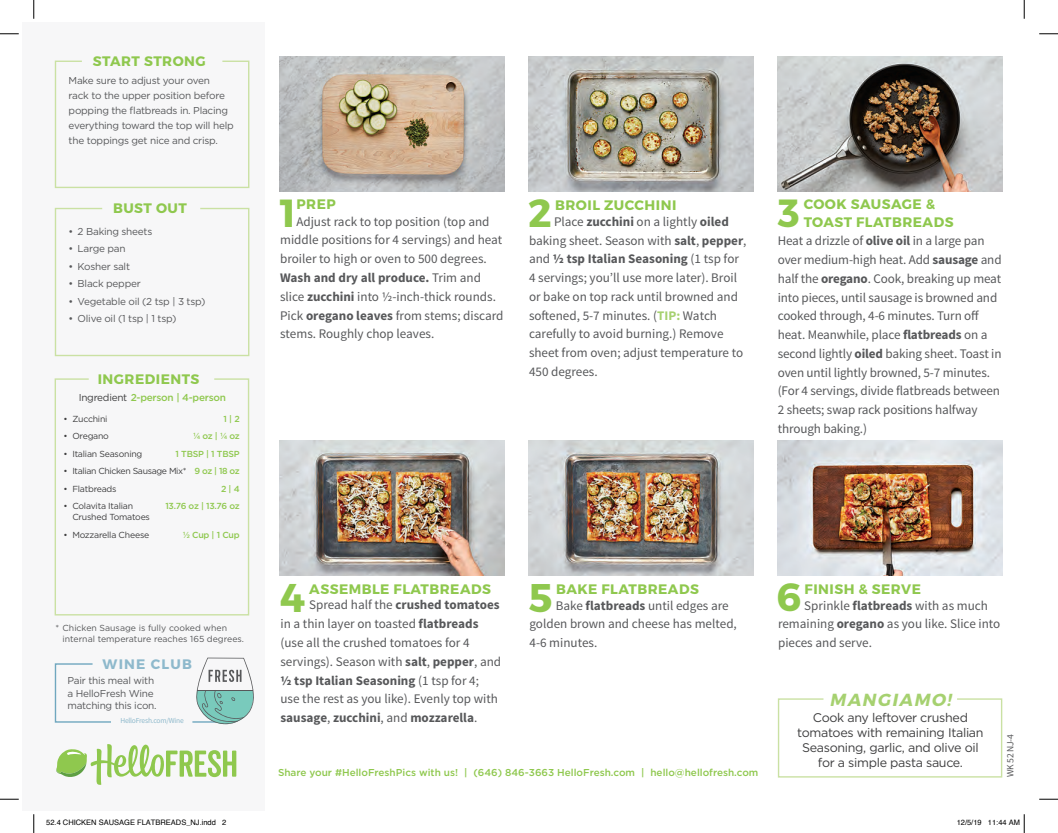
<style>
.page{position:relative;width:1058px;height:833px;background:#fff}
.page>*{position:absolute;margin:0;border:0;box-sizing:border-box;transform-origin:0 0}
.t1{font:700 40px "Montserrat";color:#8fc84e}
.t2{font:700 39.88px "Montserrat";color:#8fc84e}
.t3{font:700 39.25px "Montserrat";color:#8fc84e}
.t4{font:700 39.12px "Montserrat";color:#8fc84e}
.t5{font:italic 700 17.5px "Montserrat";color:#a6d170}
.t6{font:700 13.75px/17.5px "Montserrat";letter-spacing:.035em;color:#8fc84e}
.t7{font:700 13.75px "Montserrat";letter-spacing:.085em;color:#8eb9cc}
.t8{font:13.12px/18.8px "Source Sans Pro";color:#57585a}
.t9{font:12.5px/15px "Gotham";letter-spacing:-.025em;color:#3e3e3f;text-align:center}
.t10{font:10px/15px "Gotham";letter-spacing:-.025em;color:#57585a}
.t11{font:500 10px "Gotham";color:#8fc84e}
.t12{font:500 10px "Gotham";letter-spacing:-.025em;color:#8fc84e}
.t13{font:9.62px "Source Sans Pro";color:#57585a}
.t14{font:8.75px/11.2px "Gotham";letter-spacing:-.025em;color:#3e3e3f}
.t15{font:8.75px/10.5px "Gotham";color:#57585a}
.t16{font:500 8.75px/17.5px "Gotham";letter-spacing:-.025em;color:#8fc84e;text-align:right}
.t17{font:7.5px "Helvetica";color:#000}
.t18{font:7.5px "Source Sans Pro";letter-spacing:-.025em;color:#8eb9cc}
.s1{font-weight:700}
.s2{font-weight:700;color:#a6d170}
.s3{font-weight:400;color:#3e3e3f}
</style>
<div class="page">
<div style="left:23px;top:23px;width:241px;height:787px;background:#f7f7f8"></div>
<svg style="left:54px;top:207px;width:196px;height:150px"></svg>
<svg style="left:54px;top:60px;width:196px;height:128px"></svg>
<svg style="left:54px;top:663px;width:57px;height:60px"></svg>
<svg style="left:56px;top:744px;width:180px;height:40px"></svg>
<svg style="left:54px;top:378px;width:196px;height:238px"></svg>
<svg style="left:777px;top:698px;width:226px;height:80px"></svg>
<svg style="left:193px;top:657px;width:61px;height:68px"></svg>
<svg style="left:0;top:33px;width:19px;height:2px"></svg>
<svg style="left:1039px;top:33px;width:19px;height:2px"></svg>
<svg style="left:0;top:798px;width:19px;height:2px"></svg>
<svg style="left:1039px;top:798px;width:19px;height:2px"></svg>
<svg style="left:33px;top:0;width:2px;height:19px"></svg>
<svg style="left:33px;top:814px;width:2px;height:19px"></svg>
<svg style="left:1023px;top:0;width:2px;height:19px"></svg>
<svg style="left:1023px;top:814px;width:2px;height:19px"></svg>
<img style="left:529px;top:441px;width:225px;height:135px">
<img style="left:280px;top:441px;width:225px;height:135px">
<img style="left:777px;top:441px;width:225px;height:135px">
<img style="left:280px;top:56px;width:225px;height:135px">
<img style="left:529px;top:56px;width:225px;height:135px">
<img style="left:777px;top:56px;width:225px;height:135px">
<p class="t6" style="left:93px;top:52px;width:114px">START STRONG</p>
<p class="t10" style="left:69px;top:72px;width:166px">Make sure to adjust your oven<br>rack to the upper position before popping the flatbreads in. Placing everything toward the top will help the toppings get nice and crisp.</p>
<p class="t6" style="left:113px;top:199px;width:75px">BUST OUT</p>
<p class="t6" style="left:555px;top:197px;width:123px">BROIL ZUCCHINI</p>
<p class="t6" style="left:803px;top:196px;width:151px">COOK SAUSAGE &amp;<br>TOAST FLATBREADS</p>
<h3 class="t4" style="left:280px;top:189px;width:18px">1</h3>
<h3 class="t3" style="left:528px;top:189px;width:25px">2</h3>
<h3 class="t3" style="left:778px;top:189px;width:23px">3</h3>
<p class="t6" style="left:296px;top:196px;width:41px">PREP</p>
<p class="t8" style="left:280px;top:212px;width:225px;text-indent:16px">Adjust rack to top position (top and middle positions for 4 servings) and heat broiler to high or oven to 500 degrees.<br><span class="s1">Wash and dry all produce.</span> Trim and slice <span class="s1">zucchini</span> into ½-inch-thick rounds.<br>Pick <span class="s1">oregano leaves</span> from stems; discard stems. Roughly chop leaves.</p>
<p class="t8" style="left:529px;top:212px;width:219px;text-indent:25px">Place <span class="s1">zucchini</span> on a lightly <span class="s1">oiled </span>baking sheet. Season with <span class="s1">salt</span>, <span class="s1">pepper</span>, and <span class="s1">½ tsp Italian Seasoning</span> (1 tsp for 4 servings; you’ll use more later). Broil or bake on top rack until browned and softened, 5-7 minutes. (<span class="s2">TIP:</span> Watch carefully to avoid burning.) Remove sheet from oven; adjust temperature to 450 degrees.</p>
<p class="t10" style="left:69px;top:223px;width:85px">• 2 Baking sheets</p>
<p class="t10" style="left:69px;top:241px;width:58px">• Large pan</p>
<p class="t10" style="left:69px;top:258px;width:63px">• Kosher salt</p>
<p class="t10" style="left:69px;top:276px;width:74px">• Black pepper</p>
<p class="t10" style="left:69px;top:293px;width:138px">• Vegetable oil (2 tsp | 3 tsp)</p>
<p class="t10" style="left:69px;top:311px;width:109px">• Olive oil (1 tsp | 1 tsp)</p>
<p class="t8" style="left:777px;top:232px;width:225px">Heat a drizzle of <span class="s1">olive oil</span> in a large pan over medium-high heat. Add <span class="s1">sausage</span> and half the <span class="s1">oregano</span>. Cook, breaking up meat into pieces, until sausage is browned and cooked through, 4-6 minutes. Turn off heat. Meanwhile, place <span class="s1">flatbreads</span> on a second lightly <span class="s1">oiled</span> baking sheet. Toast in oven until lightly browned, 5-7 minutes. (For 4 servings, divide flatbreads between 2 sheets; swap rack positions halfway through baking.)</p>
<p class="t6" style="left:98px;top:370px;width:103px">INGREDIENTS</p>
<p class="t12" style="left:79px;top:390px;width:149px"><span class="s3">Ingredient</span> 2-person | 4-person</p>
<p class="t16" style="left:165px;top:409px;width:76px">1 | 2<br>¼ oz | ¼ oz<br>1 TBSP | 1 TBSP<br>9 oz | 18 oz<br>2 | 4<br>13.76 oz | 13.76 oz</p>
<p class="t16" style="left:183px;top:526px;width:58px">½ Cup | 1 Cup</p>
<p class="t14" style="left:63px;top:412px;width:46px">• Zucchini</p>
<p class="t14" style="left:63px;top:430px;width:47px">• Oregano</p>
<p class="t14" style="left:63px;top:447px;width:81px">• Italian Seasoning</p>
<p class="t14" style="left:63px;top:465px;width:125px">• Italian Chicken Sausage Mix*</p>
<p class="t14" style="left:63px;top:482px;width:55px">• Flatbreads</p>
<p class="t14" style="left:72px;top:500px;width:79px;text-indent:-9px">• Colavita Italian<br>Crushed Tomatoes</p>
<p class="t14" style="left:63px;top:529px;width:87px">• Mozzarella Cheese</p>
<p class="t15" style="left:62px;top:623px;width:183px;text-indent:-7px">* Chicken Sausage is fully cooked when internal temperature reaches 165 degrees.</p>
<p class="t7" style="left:103px;top:655px;width:91px">WINE CLUB</p>
<p class="t10" style="left:68px;top:674px;width:91px;line-height:12.5px">Pair this meal with a HelloFresh Wine matching this icon.</p>
<p class="t18" style="left:120px;top:716px;width:65px">HelloFresh.com/Wine</p>
<h1 class="t1" style="left:280px;top:572px;width:27px">4</h1>
<h2 class="t2" style="left:529px;top:572px;width:25px">5</h2>
<h3 class="t3" style="left:776px;top:573px;width:26px">6</h3>
<p class="t6" style="left:309px;top:580px;width:183px">ASSEMBLE FLATBREADS</p>
<p class="t6" style="left:556px;top:580px;width:144px">BAKE FLATBREADS</p>
<p class="t6" style="left:804px;top:580px;width:118px">FINISH &amp; SERVE</p>
<p class="t8" style="left:280px;top:596px;width:222px;text-indent:29px">Spread half the <span class="s1">crushed tomatoes </span>in a thin layer on toasted <span class="s1">flatbreads </span>(use all the crushed tomatoes for 4 servings). Season with <span class="s1">salt</span>, <span class="s1">pepper</span>, and <span class="s1">½ tsp Italian Seasoning</span> (1 tsp for 4; use the rest as you like). Evenly top with <span class="s1">sausage</span>, <span class="s1">zucchini</span>, and <span class="s1">mozzarella</span>.</p>
<p class="t8" style="left:529px;top:596px;width:209px;text-indent:26px">Bake <span class="s1">flatbreads</span> until edges are golden brown and cheese has melted,<br>4-6 minutes.</p>
<p class="t8" style="left:778px;top:596px;width:224px;text-indent:26px">Sprinkle <span class="s1">flatbreads</span> with as much remaining <span class="s1">oregano</span> as you like. Slice into pieces and serve.</p>
<h3 class="t5" style="left:829px;top:688px;width:127px">MANGIAMO!</h3>
<p class="t9" style="left:797px;top:709px;width:188px">Cook any leftover crushed tomatoes with remaining Italian<br>Seasoning, garlic, and olive oil for a simple pasta sauce.</p>
<p class="t13" style="left:1004px;top:776px;width:44px;rotate:-90deg">WK 52 NJ-4</p>
<p class="t11" style="left:278px;top:766px;width:482px">Share your #HelloFreshPics with us! | (646) 846-3663 HelloFresh.com | hello@hellofresh.com</p>
<p class="t17" style="left:46px;top:817px;width:182px">52.4 CHICKEN SAUSAGE FLATBREADS_NJ.indd 2</p>
<p class="t17" style="left:956px;top:817px;width:65px">12/5/19 11:44 AM</p>
</div>
